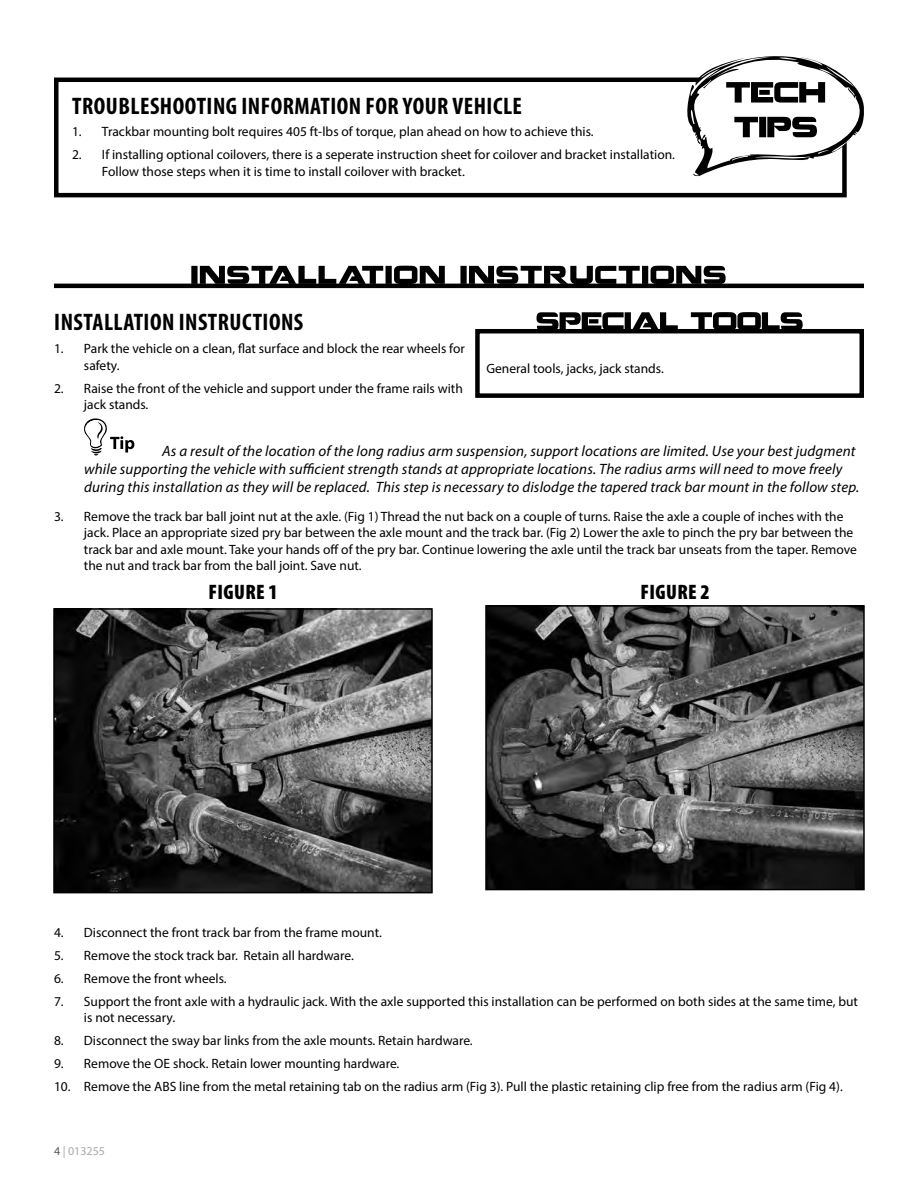
<style>
.page{position:relative;width:918px;height:1188px;background:#fff}
.page>*{position:absolute;margin:0;border:0;box-sizing:border-box;transform-origin:0 0}
.t1{font:700 condensed 24px "Myriad Pro";letter-spacing:.02em;color:#000}
.t2{font:900 condensed 21px "Myriad Pro";letter-spacing:.02em;color:#000}
.t3{font:italic 15px/18px "Myriad Pro";letter-spacing:.01em;color:#000}
.t4{font:13.5px/16.2px "Myriad Pro";color:#000}
.t5{font:12px "Myriad Pro";color:#a7a9ac}
.s1{color:#58595b}
</style>
<div class="page">
<svg style="left:191px;top:266px;width:535px;height:18px"></svg>
<hr style="left:54px;top:284px;width:810px;height:4px;background:#000">
<svg style="left:84px;top:418px;width:50px;height:38px"></svg>
<img style="left:56px;top:611px;width:374px;height:279px">
<div style="left:53px;top:608px;width:380px;height:285px;border:2px solid #000"></div>
<img style="left:488px;top:608px;width:374px;height:279px">
<div style="left:485px;top:605px;width:380px;height:285px;border:2px solid #000"></div>
<div style="left:475px;top:329px;width:389px;height:69px;border:4px solid #000"></div>
<svg style="left:537px;top:312px;width:266px;height:18px"></svg>
<div style="left:54px;top:78px;width:793px;height:119px;border:4px solid #000"></div>
<svg style="left:687px;top:56px;width:177px;height:120px"></svg>
<h1 class="t1" style="left:72px;top:91px;width:451px">TROUBLESHOOTING INFORMATION FOR YOUR VEHICLE</h1>
<p class="t4" style="left:72px;top:124px;width:523px">1. Trackbar mounting bolt requires 405 ft-lbs of torque, plan ahead on how to achieve this.</p>
<p class="t4" style="left:102px;top:147px;width:575px;text-indent:-30px">2. If installing optional coilovers, there is a seperate instruction sheet for coilover and bracket installation.<br>Follow those steps when it is time to install coilover with bracket.</p>
<h1 class="t1" style="left:54px;top:307px;width:251px">INSTALLATION INSTRUCTIONS</h1>
<p class="t4" style="left:84px;top:341px;width:382px;text-indent:-30px">1. Park the vehicle on a clean, flat surface and block the rear wheels for safety.</p>
<p class="t4" style="left:84px;top:380px;width:380px;text-indent:-30px">2. Raise the front of the vehicle and support under the frame rails with jack stands.</p>
<p class="t3" style="left:84px;top:441px;width:777px;text-indent:78px">As a result of the location of the long radius arm suspension, support locations are limited. Use your best judgment while supporting the vehicle with sufficient strength stands at appropriate locations. The radius arms will need to move freely during this installation as they will be replaced. This step is necessary to dislodge the tapered track bar mount in the follow step.</p>
<p class="t4" style="left:84px;top:508px;width:774px;text-indent:-30px">3. Remove the track bar ball joint nut at the axle. (Fig 1) Thread the nut back on a couple of turns. Raise the axle a couple of inches with the jack. Place an appropriate sized pry bar between the axle mount and the track bar. (Fig 2) Lower the axle to pinch the pry bar between the track bar and axle mount. Take your hands off of the pry bar. Continue lowering the axle until the track bar unseats from the taper. Remove the nut and track bar from the ball joint. Save nut.</p>
<h2 class="t2" style="left:208px;top:580px;width:71px">FIGURE 1</h2>
<h2 class="t2" style="left:640px;top:580px;width:71px">FIGURE 2</h2>
<p class="t4" style="left:486px;top:360px;width:179px">General tools, jacks, jack stands.</p>
<p class="t4" style="left:54px;top:924px;width:329px">4. Disconnect the front track bar from the frame mount.</p>
<p class="t4" style="left:54px;top:947px;width:301px">5. Remove the stock track bar. Retain all hardware.</p>
<p class="t4" style="left:54px;top:970px;width:174px">6. Remove the front wheels.</p>
<p class="t4" style="left:84px;top:993px;width:776px;text-indent:-30px">7. Support the front axle with a hydraulic jack. With the axle supported this installation can be performed on both sides at the same time, but is not necessary.</p>
<p class="t4" style="left:54px;top:1032px;width:420px">8. Disconnect the sway bar links from the axle mounts. Retain hardware.</p>
<p class="t4" style="left:54px;top:1055px;width:347px">9. Remove the OE shock. Retain lower mounting hardware.</p>
<p class="t4" style="left:54px;top:1078px;width:790px">10. Remove the ABS line from the metal retaining tab on the radius arm (Fig 3). Pull the plastic retaining clip free from the radius arm (Fig 4).</p>
<p class="t5" style="left:54px;top:1143px;width:53px"><span class="s1">4</span> | 013255</p>
</div>
